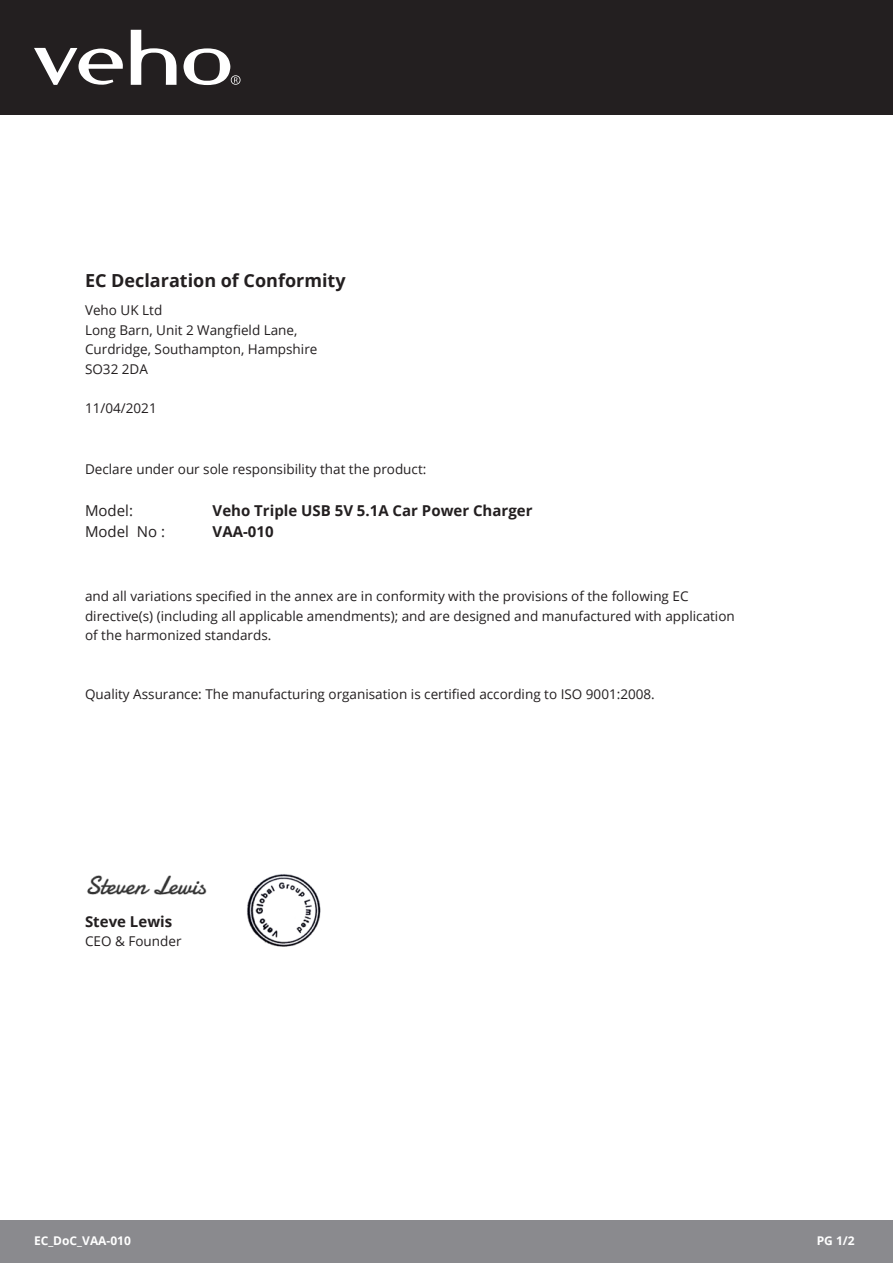
<style>
.page{position:relative;width:893px;height:1263px;background:#fff}
.page>*{position:absolute;margin:0;border:0;box-sizing:border-box;transform-origin:0 0}
.t1{font:700 18px "Open Sans";color:#231f20}
.t2{font:700 15px "Open Sans";color:#231f20}
.t3{font:15px "Open Sans";color:#231f20}
.t4{font:13.5px/19.5px "Open Sans";color:#231f20}
.t5{font:700 12px "Open Sans";color:#fff}
</style>
<div class="page">
<div style="left:0;top:0;width:893px;height:115px;background:#231f20"></div>
<div style="left:0;top:1220px;width:893px;height:43px;background:#8a8a8e"></div>
<svg style="left:34px;top:48px;width:89px;height:37px"></svg>
<svg style="left:131px;top:30px;width:46px;height:55px"></svg>
<svg style="left:183px;top:48px;width:58px;height:37px"></svg>
<img style="left:247px;top:874px;width:74px;height:73px">
<img style="left:87px;top:875px;width:120px;height:20px">
<p class="t1" style="left:85px;top:268px;width:262px">EC Declaration of Conformity</p>
<p class="t4" style="left:85px;top:300px;width:79px">Veho UK Ltd</p>
<p class="t4" style="left:85px;top:319px;width:214px">Long Barn, Unit 2 Wangfield Lane,</p>
<p class="t4" style="left:85px;top:339px;width:234px">Curdridge, Southampton, Hampshire<br>SO32 2DA</p>
<p class="t4" style="left:85px;top:397px;width:73px">11/04/2021</p>
<p class="t4" style="left:85px;top:459px;width:343px">Declare under our sole responsibility that the product:</p>
<p class="t3" style="left:85px;top:500px;width:49px">Model:</p>
<p class="t2" style="left:213px;top:500px;width:321px">Veho Triple USB 5V 5.1A Car Power Charger</p>
<p class="t3" style="left:85px;top:521px;width:82px">Model No :</p>
<p class="t2" style="left:213px;top:521px;width:62px">VAA-010</p>
<p class="t4" style="left:85px;top:586px;width:651px">and all variations specified in the annex are in conformity with the provisions of the following EC directive(s) (including all applicable amendments); and are designed and manufactured with application of the harmonized standards.</p>
<p class="t4" style="left:85px;top:684px;width:571px">Quality Assurance: The manufacturing organisation is certified according to ISO 9001:2008.</p>
<p class="t2" style="left:85px;top:911px;width:89px">Steve Lewis</p>
<p class="t4" style="left:85px;top:931px;width:98px">CEO &amp; Founder</p>
<p class="t5" style="left:34px;top:1232px;width:98px">EC_DoC_VAA-010</p>
<p class="t5" style="left:817px;top:1232px;width:40px">PG 1/2</p>
</div>
